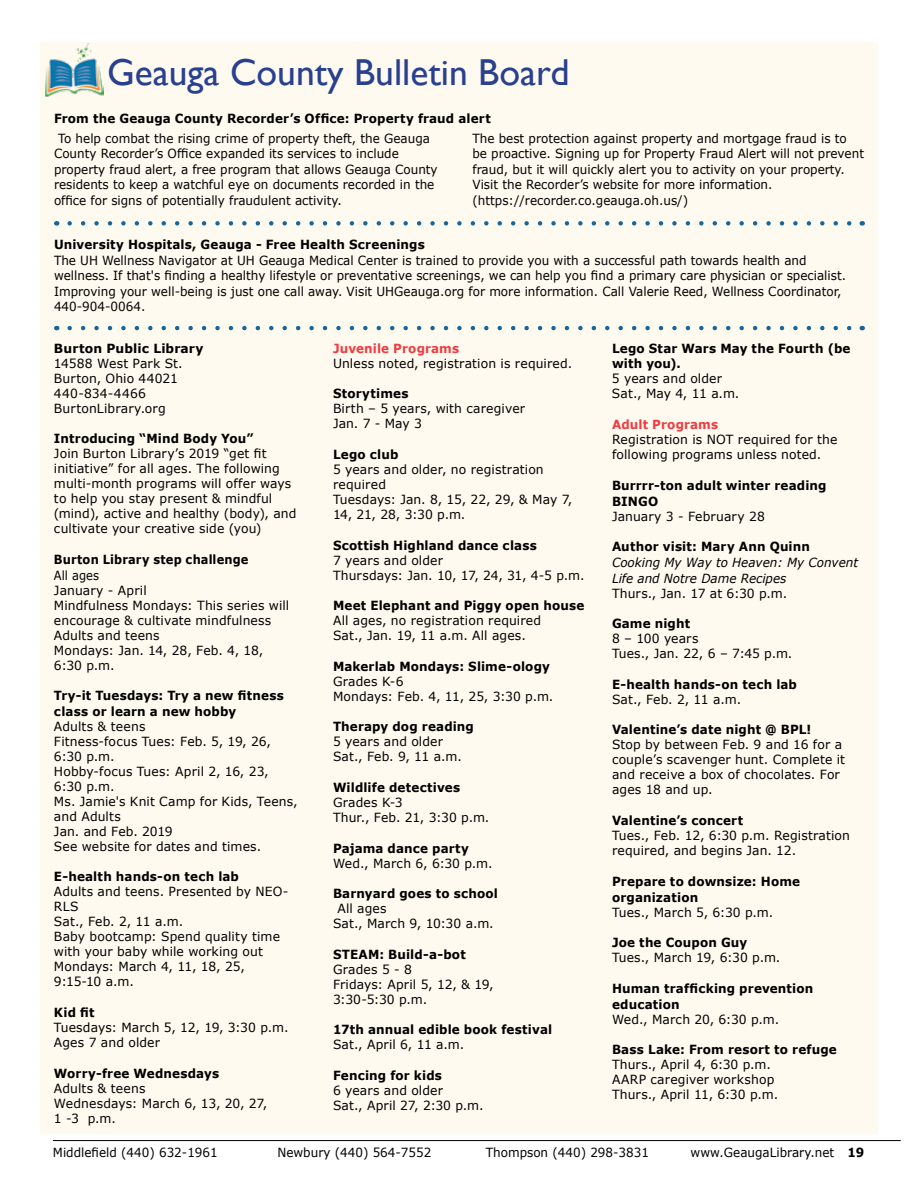
<style>
.page{position:relative;width:918px;height:1188px;background:#fff}
.page>*{position:absolute;margin:0;border:0;box-sizing:border-box;transform-origin:0 0}
.t1{font:37.5px "Gill Sans";color:#294090}
.t2{font:12.6px/15px "Verdana";letter-spacing:.005em;color:#000}
.t3{font:12.6px/15.6px "Verdana";letter-spacing:.005em;color:#000;scale:.95 1}
.t4{font:700 12.6px/15.6px "Verdana";letter-spacing:.01em;color:#000;scale:.95 1}
.t5{font:12.6px/15px "Verdana";letter-spacing:.005em;color:#000;scale:.91 1}
.t6{font:italic 12.6px/15.6px "Verdana";color:#000;scale:.95 1}
.t7{font:700 12.6px "Verdana";letter-spacing:.005em;color:#ef3d42;scale:.95 1}
.t8{font:700 12.6px "Verdana";letter-spacing:.01em;color:#000;scale:.91 1}
.t9{font:700 12.6px "Verdana";letter-spacing:.01em;color:#000}
.s1{font-weight:700}
</style>
<div class="page">
<div style="left:41px;top:43px;width:837px;height:1091px;background:#fffaef"></div>
<hr style="left:53px;top:1140px;width:848px;height:1px;background:#000">
<img style="left:45px;top:44px;width:58px;height:52px">
<svg style="left:70px;top:326px;width:782px;height:4px"></svg>
<svg style="left:70px;top:221px;width:782px;height:5px"></svg>
<h1 class="t1" style="left:107px;top:57px;width:464px">Geauga County Bulletin Board</h1>
<p class="t4" style="left:54px;top:110px;width:461px">From the Geauga County Recorder’s Office: Property fraud alert</p>
<p class="t3" style="left:54px;top:131px;width:405px;text-indent:4px">To help combat the rising crime of property theft, the Geauga County Recorder’s Office expanded its services to include property fraud alert, a free program that allows Geauga County residents to keep a watchful eye on documents recorded in the office for signs of potentially fraudulent activity.</p>
<p class="t3" style="left:472px;top:131px;width:414px">The best protection against property and mortgage fraud is to be proactive. Signing up for Property Fraud Alert will not prevent fraud, but it will quickly alert you to activity on your property.<br>Visit the Recorder’s website for more information. (https://recorder.co.geauga.oh.us/)</p>
<p class="t4" style="left:54px;top:238px;width:392px">University Hospitals, Geauga - Free Health Screenings</p>
<p class="t3" style="left:54px;top:253px;width:835px">The UH Wellness Navigator at UH Geauga Medical Center is trained to provide you with a successful path towards health and wellness. If that's finding a healthy lifestyle or preventative screenings, we can help you find a primary care physician or specialist.<br>Improving your well-being is just one call away. Visit UHGeauga.org for more information. Call Valerie Reed, Wellness Coordinator, 440-904-0064.</p>
<p class="t9" style="left:54px;top:343px;width:151px">Burton Public Library</p>
<p class="t2" style="left:54px;top:356px;width:130px">14588 West Park St.<br>Burton, Ohio 44021<br>440-834-4466<br>BurtonLibrary.org</p>
<p class="t4" style="left:54px;top:432px;width:211px">Introducing “Mind Body You”</p>
<p class="t2" style="left:54px;top:446px;width:244px">Join Burton Library’s 2019 “get fit initiative” for all ages. The following multi-month programs will offer ways to help you stay present &amp; mindful (mind), active and healthy (body), and cultivate your creative side (you)</p>
<p class="t8" style="left:54px;top:554px;width:215px">Burton Library step challenge</p>
<p class="t5" style="left:54px;top:568px;width:260px">All ages<br>January - April<br>Mindfulness Mondays: This series will encourage &amp; cultivate mindfulness<br>Adults and teens<br>Mondays: Jan. 14, 28, Feb. 4, 18,<br>6:30 p.m.</p>
<p class="t4" style="left:54px;top:688px;width:243px">Try-it Tuesdays: Try a new fitness class or learn a new hobby</p>
<p class="t2" style="left:54px;top:719px;width:245px">Adults &amp; teens<br>Fitness-focus Tues: Feb. 5, 19, 26,<br>6:30 p.m.<br>Hobby-focus Tues: April 2, 16, 23,<br>6:30 p.m.<br>Ms. Jamie's Knit Camp for Kids, Teens, and Adults<br>Jan. and Feb. 2019<br>See website for dates and times.</p>
<p class="t4" style="left:54px;top:870px;width:196px">E-health hands-on tech lab</p>
<p class="t2" style="left:54px;top:885px;width:236px">Adults and teens. Presented by NEO-<br>RLS<br>Sat., Feb. 2, 11 a.m.<br>Baby bootcamp: Spend quality time with your baby while working out<br>Mondays: March 4, 11, 18, 25,<br>9:15-10 a.m.</p>
<p class="t4" style="left:54px;top:1004px;width:44px">Kid fit</p>
<p class="t2" style="left:54px;top:1021px;width:236px">Tuesdays: March 5, 12, 19, 3:30 p.m.<br>Ages 7 and older</p>
<p class="t4" style="left:54px;top:1066px;width:175px">Worry-free Wednesdays</p>
<p class="t2" style="left:54px;top:1081px;width:215px">Adults &amp; teens<br>Wednesdays: March 6, 13, 20, 27,<br>1 -3 p.m.</p>
<p class="t7" style="left:333px;top:343px;width:134px">Juvenile Programs</p>
<p class="t2" style="left:333px;top:356px;width:241px">Unless noted, registration is required.</p>
<p class="t4" style="left:333px;top:387px;width:81px">Storytimes</p>
<p class="t2" style="left:333px;top:402px;width:194px">Birth – 5 years, with caregiver<br>Jan. 7 - May 3</p>
<p class="t4" style="left:333px;top:448px;width:70px">Lego club</p>
<p class="t2" style="left:333px;top:463px;width:241px">5 years and older, no registration required<br>Tuesdays: Jan. 8, 15, 22, 29, &amp; May 7,<br>14, 21, 28, 3:30 p.m.</p>
<p class="t4" style="left:333px;top:538px;width:216px">Scottish Highland dance class</p>
<p class="t2" style="left:333px;top:553px;width:253px">7 years and older<br>Thursdays: Jan. 10, 17, 24, 31, 4-5 p.m.</p>
<p class="t4" style="left:333px;top:599px;width:266px">Meet Elephant and Piggy open house</p>
<p class="t2" style="left:333px;top:614px;width:210px">All ages, no registration required<br>Sat., Jan. 19, 11 a.m. All ages.</p>
<p class="t4" style="left:333px;top:659px;width:230px">Makerlab Mondays: Slime-ology</p>
<p class="t2" style="left:333px;top:674px;width:222px">Grades K-6<br>Mondays: Feb. 4, 11, 25, 3:30 p.m.</p>
<p class="t4" style="left:333px;top:720px;width:150px">Therapy dog reading</p>
<p class="t2" style="left:333px;top:735px;width:130px">5 years and older<br>Sat., Feb. 9, 11 a.m.</p>
<p class="t4" style="left:333px;top:781px;width:135px">Wildlife detectives</p>
<p class="t2" style="left:333px;top:796px;width:158px">Grades K-3<br>Thur., Feb. 21, 3:30 p.m.</p>
<p class="t4" style="left:333px;top:841px;width:145px">Pajama dance party</p>
<p class="t2" style="left:333px;top:856px;width:161px">Wed., March 6, 6:30 p.m.</p>
<p class="t4" style="left:333px;top:887px;width:175px">Barnyard goes to school</p>
<p class="t2" style="left:333px;top:902px;width:162px;text-indent:4px">All ages<br>Sat., March 9, 10:30 a.m.</p>
<p class="t4" style="left:333px;top:947px;width:141px">STEAM: Build-a-bot</p>
<p class="t2" style="left:333px;top:962px;width:162px">Grades 5 - 8<br>Fridays: April 5, 12, &amp; 19,<br>3:30-5:30 p.m.</p>
<p class="t4" style="left:333px;top:1023px;width:232px">17th annual edible book festival</p>
<p class="t2" style="left:333px;top:1038px;width:133px">Sat., April 6, 11 a.m.</p>
<p class="t4" style="left:333px;top:1069px;width:116px">Fencing for kids</p>
<p class="t2" style="left:333px;top:1084px;width:152px">6 years and older<br>Sat., April 27, 2:30 p.m.</p>
<p class="t4" style="left:612px;top:341px;width:253px">Lego Star Wars May the Fourth (be with you).</p>
<p class="t2" style="left:612px;top:372px;width:129px">5 years and older<br>Sat., May 4, 11 a.m.</p>
<p class="t7" style="left:612px;top:419px;width:113px">Adult Programs</p>
<p class="t2" style="left:612px;top:433px;width:227px">Registration is NOT required for the following programs unless noted.</p>
<p class="t4" style="left:612px;top:479px;width:227px">Burrrr-ton adult winter reading<br>BINGO</p>
<p class="t2" style="left:612px;top:509px;width:154px">January 3 - February 28</p>
<p class="t4" style="left:612px;top:540px;width:210px">Author visit: Mary Ann Quinn</p>
<p class="t6" style="left:612px;top:554px;width:261px">Cooking My Way to Heaven: My Convent<br>Life and Notre Dame Recipes</p>
<p class="t2" style="left:612px;top:586px;width:177px">Thurs., Jan. 17 at 6:30 p.m.</p>
<p class="t4" style="left:612px;top:617px;width:84px">Game night</p>
<p class="t2" style="left:612px;top:632px;width:182px">8 – 100 years<br>Tues., Jan. 22, 6 – 7:45 p.m.</p>
<p class="t4" style="left:612px;top:677px;width:196px">E-health hands-on tech lab</p>
<p class="t2" style="left:612px;top:692px;width:131px">Sat., Feb. 2, 11 a.m.</p>
<p class="t4" style="left:612px;top:723px;width:211px">Valentine’s date night @ BPL!</p>
<p class="t2" style="left:612px;top:738px;width:235px">Stop by between Feb. 9 and 16 for a couple’s scavenger hunt. Complete it and receive a box of chocolates. For ages 18 and up.</p>
<p class="t4" style="left:612px;top:814px;width:140px">Valentine’s concert</p>
<p class="t2" style="left:612px;top:829px;width:240px">Tues., Feb. 12, 6:30 p.m. Registration required, and begins Jan. 12.</p>
<p class="t4" style="left:612px;top:875px;width:200px">Prepare to downsize: Home organization</p>
<p class="t2" style="left:612px;top:905px;width:163px">Tues., March 5, 6:30 p.m.</p>
<p class="t4" style="left:612px;top:936px;width:144px">Joe the Coupon Guy</p>
<p class="t2" style="left:612px;top:951px;width:170px">Tues., March 19, 6:30 p.m.</p>
<p class="t4" style="left:612px;top:980px;width:213px">Human trafficking prevention education</p>
<p class="t2" style="left:612px;top:1012px;width:169px">Wed., March 20, 6:30 p.m.</p>
<p class="t4" style="left:612px;top:1043px;width:238px">Bass Lake: From resort to refuge</p>
<p class="t2" style="left:612px;top:1058px;width:168px">Thurs., April 4, 6:30 p.m.<br>AARP caregiver workshop<br>Thurs., April 11, 6:30 p.m.</p>
<p class="t3" style="left:53px;top:1145px;width:175px">Middlefield (440) 632-1961</p>
<p class="t3" style="left:277px;top:1145px;width:164px">Newbury (440) 564-7552</p>
<p class="t3" style="left:486px;top:1145px;width:173px">Thompson (440) 298-3831</p>
<p class="t3" style="left:691px;top:1145px;width:184px">www.GeaugaLibrary.net <span class="s1">19</span></p>
</div>
